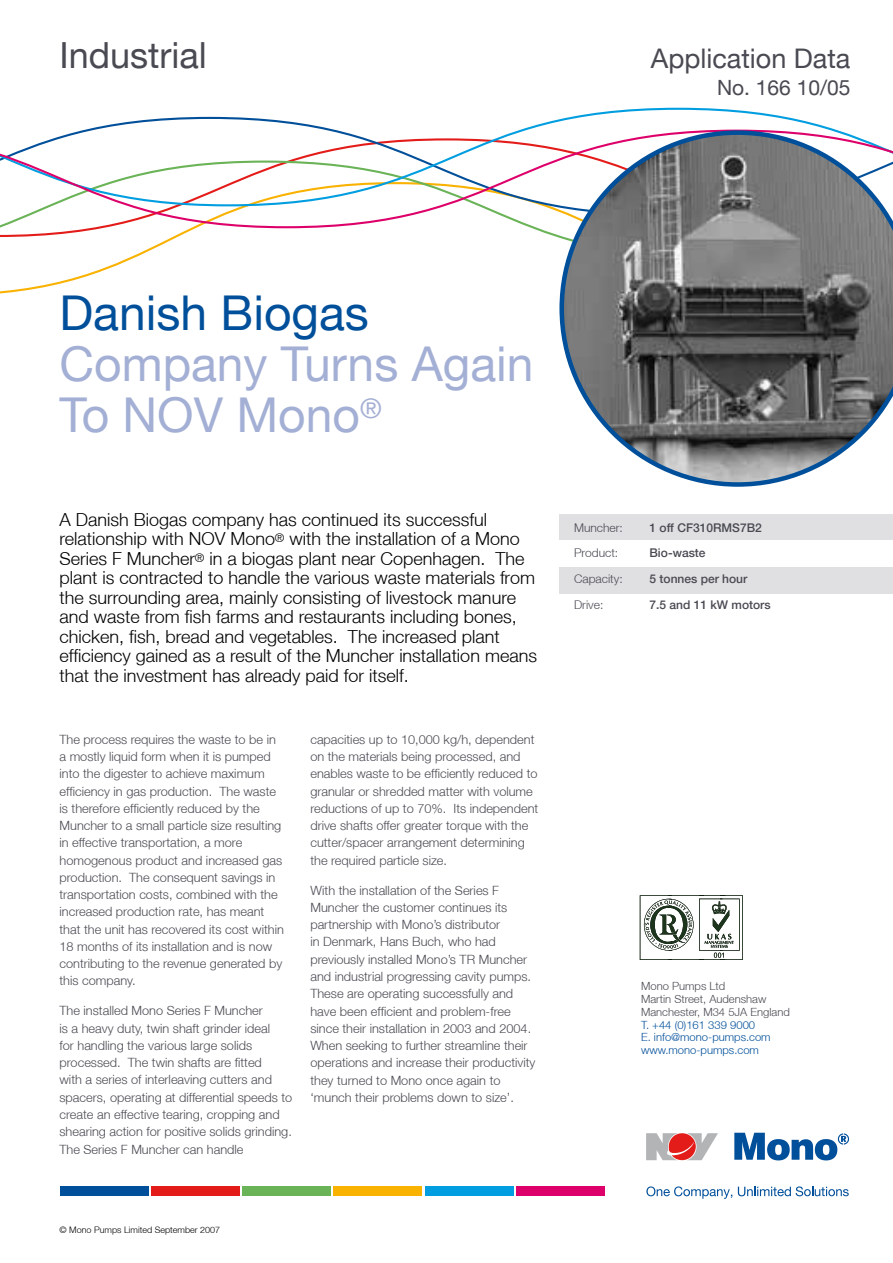
<style>
.page{position:relative;width:893px;height:1263px;background:#fff}
.page>*{position:absolute;margin:0;border:0;box-sizing:border-box;transform-origin:0 0}
.t1{font:48px/51px "Helvetica Neue LT";color:#a3afd4}
.t2{font:48px "Helvetica Neue LT";color:#004f9a}
.t3{font:36px "Helvetica Neue LT";color:#494a52}
.t4{font:27px "Helvetica Neue LT";color:#494a52}
.t5{font:21px "Helvetica Neue LT";color:#494a52}
.t6{font:300 18px/19.5px "Helvetica Neue LT";color:#000}
.t7{font:300 12.75px/17.2px "Helvetica Neue LT";color:#494a52}
.t8{font:500 12px/25.8px "Helvetica Neue LT";color:#494a52}
.t9{font:300 12px/25.8px "Helvetica Neue LT";color:#494a52}
.t10{font:300 11.25px/12.8px "Helvetica Neue LT";color:#494a52}
.t11{font:300 11.25px/12.8px "Helvetica Neue LT";color:#004f9a}
.t12{font:300 9px "Helvetica Neue LT";color:#000}
</style>
<div class="page">
<div style="left:560px;top:567px;width:333px;height:27px;background:#e0e0e2"></div>
<div style="left:560px;top:514px;width:333px;height:26px;background:#e0e0e2"></div>
<svg style="left:0;top:229px;width:559px;height:31px"></svg>
<svg style="left:89px;top:108px;width:745px;height:21px"></svg>
<svg style="left:0;top:129px;width:837px;height:100px"></svg>
<svg style="left:559px;top:130px;width:334px;height:357px"></svg>
<div style="left:60px;top:1186px;width:89px;height:10px;background:#004f9a"></div>
<div style="left:151px;top:1186px;width:89px;height:10px;background:#e31c19"></div>
<div style="left:242px;top:1186px;width:89px;height:10px;background:#6ab357"></div>
<div style="left:333px;top:1186px;width:89px;height:10px;background:#f9b200"></div>
<div style="left:425px;top:1186px;width:89px;height:10px;background:#009ee0"></div>
<div style="left:516px;top:1186px;width:89px;height:10px;background:#de006a"></div>
<svg style="left:646px;top:1133px;width:72px;height:27px"></svg>
<svg style="left:734px;top:1133px;width:115px;height:27px"></svg>
<svg style="left:646px;top:1186px;width:86px;height:13px"></svg>
<svg style="left:738px;top:1186px;width:111px;height:10px"></svg>
<img style="left:639px;top:895px;width:1px;height:65px">
<img style="left:640px;top:895px;width:103px;height:65px">
<h2 class="t3" style="left:60px;top:34px;width:149px">Industrial</h2>
<h3 class="t4" style="left:651px;top:42px;width:201px">Application Data</h3>
<h3 class="t5" style="left:717px;top:75px;width:135px">No. 166 10/05</h3>
<h1 class="t2" style="left:60px;top:284px;width:311px">Danish Biogas</h1>
<h1 class="t1" style="left:60px;top:338px;width:475px">Company Turns Again<br>To NOV Mono<sup>®</sup></h1>
<p class="t6" style="left:60px;top:509px;width:479px">A Danish Biogas company has continued its successful relationship with NOV Mono<sup>®</sup> with the installation of a Mono Series F Muncher<sup>®</sup> in a biogas plant near Copenhagen. The plant is contracted to handle the various waste materials from the surrounding area, mainly consisting of livestock manure and waste from fish farms and restaurants including bones, chicken, fish, bread and vegetables. The increased plant efficiency gained as a result of the Muncher installation means that the investment has already paid for itself.</p>
<p class="t7" style="left:60px;top:730px;width:226px">The process requires the waste to be in a mostly liquid form when it is pumped into the digester to achieve maximum efficiency in gas production. The waste is therefore efficiently reduced by the Muncher to a small particle size resulting in effective transportation, a more homogenous product and increased gas production. The consequent savings in transportation costs, combined with the increased production rate, has meant that the unit has recovered its cost within 18 months of its installation and is now contributing to the revenue generated by this company.</p>
<p class="t7" style="left:60px;top:1002px;width:234px">The installed Mono Series F Muncher<br>is a heavy duty, twin shaft grinder ideal<br>for handling the various large solids processed. The twin shafts are fitted<br>with a series of interleaving cutters and spacers, operating at differential speeds to create an effective tearing, cropping and shearing action for positive solids grinding.<br>The Series F Muncher can handle</p>
<p class="t7" style="left:310px;top:730px;width:229px">capacities up to 10,000 kg/h, dependent on the materials being processed, and enables waste to be efficiently reduced to granular or shredded matter with volume reductions of up to 70%. Its independent drive shafts offer greater torque with the cutter/spacer arrangement determining the required particle size.</p>
<p class="t7" style="left:310px;top:881px;width:227px">With the installation of the Series F Muncher the customer continues its partnership with Mono’s distributor<br>in Denmark, Hans Buch, who had previously installed Mono’s TR Muncher and industrial progressing cavity pumps.<br>These are operating successfully and have been efficient and problem-free since their installation in 2003 and 2004.<br>When seeking to further streamline their operations and increase their productivity they turned to Mono once again to ‘munch their problems down to size’.</p>
<p class="t12" style="left:60px;top:1224px;width:162px">© Mono Pumps Limited September 2007</p>
<p class="t9" style="left:574px;top:514px;width:50px">Muncher:<br>Product:<br>Capacity:<br>Drive:</p>
<p class="t8" style="left:649px;top:514px;width:123px">1 off CF310RMS7B2<br>Bio-waste<br>5 tonnes per hour<br>7.5 and 11 kW motors</p>
<p class="t10" style="left:641px;top:980px;width:150px">Mono Pumps Ltd<br>Martin Street, Audenshaw<br>Manchester, M34 5JA England</p>
<p class="t11" style="left:641px;top:1018px;width:131px">T. +44 (0)161 339 9000<br>E. info@mono-pumps.com www.mono-pumps.com</p>
</div>
